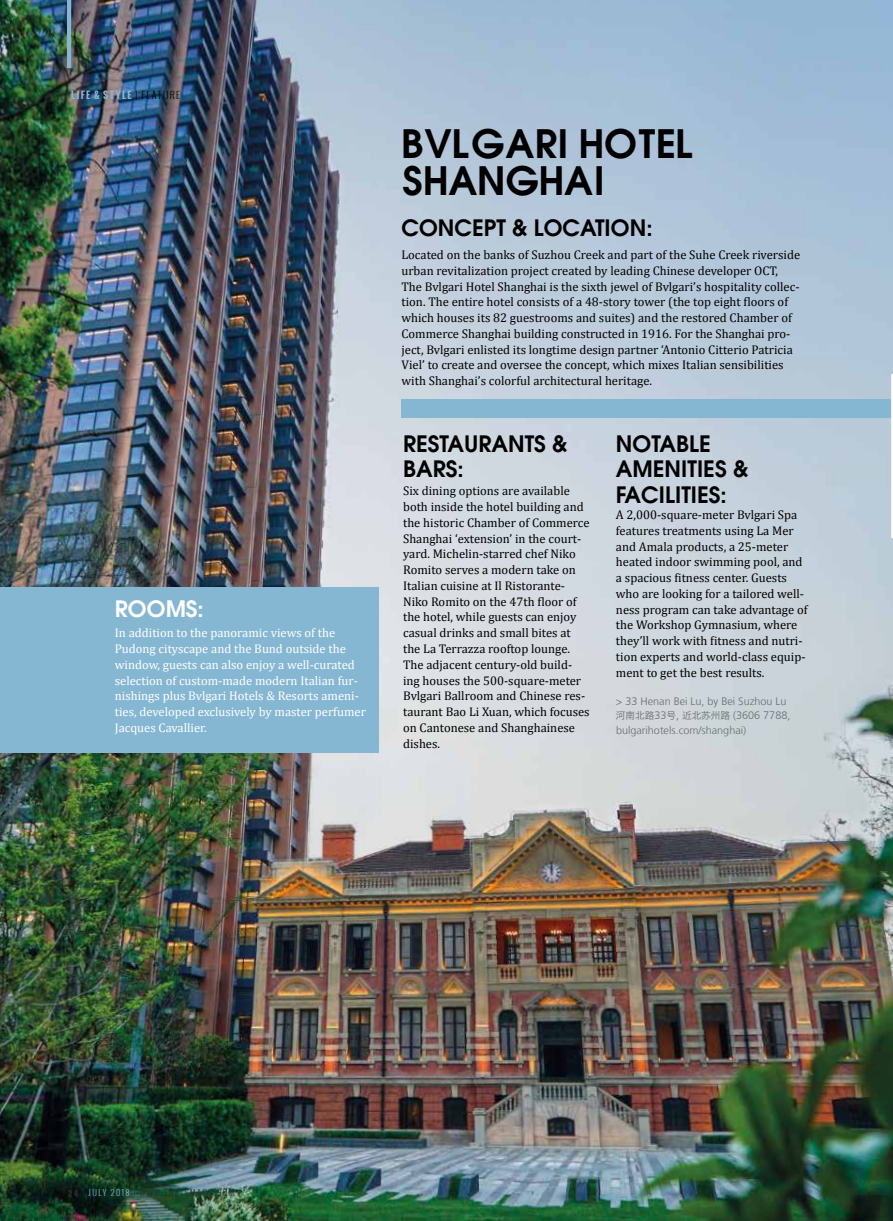
<style>
.page{position:relative;width:893px;height:1221px;background:#fff}
.page>*{position:absolute;margin:0;border:0;box-sizing:border-box;transform-origin:0 0}
.t1{font:36px/37.5px "Avant Garde Demi";color:#000}
.t2{font:600 22.5px/25.5px "Avant Garde";color:#000}
.t3{font:600 22.5px "Avant Garde";color:#fff}
.t4{font:12.6px/15.8px "Cambria";color:#000}
.t5{font:12.6px/15.8px "Cambria";color:#fff}
.t6{font:300 10.8px/14.2px "Frutiger LT";color:#6a6c6c}
.t7{font:700 9.6px "Oswald";letter-spacing:.155em;color:#86b7d2}
.t8{font:300 9.6px "Oswald";color:#000}
.t9{font:300 8.25px "Oswald";letter-spacing:.18em;color:#2b2b2b}
.s1{font-weight:300;color:#000}
.s2{font-family:"Hiragino Sans GB W3";font-weight:400;font-size:9.6px}
.s3{font-weight:700}
.s4{color:#86b7d2}
</style>
<div class="page">
<img style="left:0;top:0;width:893px;height:1220px">
<div style="left:0;top:586px;width:378px;height:166px;background:#86b7d2"></div>
<div style="left:401px;top:400px;width:492px;height:18px;background:#86b7d2"></div>
<svg style="left:891px;top:374px;width:2px;height:164px"></svg>
<hr style="left:67px;top:0;width:4px;height:68px;background:#86b7d2">
<p class="t7" style="left:71px;top:88px;width:88px">LIFE &amp; STYLE <span class="s1">| FEATUR</span></p>
<p class="t8" style="left:176px;top:88px;width:5px">E</p>
<p class="t3" style="left:115px;top:594px;width:91px">ROOMS:</p>
<p class="t5" style="left:115px;top:625px;width:253px">In addition to the panoramic views of the Pudong cityscape and the Bund outside the window, guests can also enjoy a well-curated selection of custom-made modern Italian fur&shy;nishings plus Bvlgari Hotels &amp; Resorts ameni&shy;ties, developed exclusively by master perfumer Jacques Cavallier.</p>
<p class="t1" style="left:401px;top:124px;width:294px">BVLGARI HOTEL<br>SHANGHAI</p>
<p class="t2" style="left:401px;top:214px;width:253px">CONCEPT &amp; LOCATION:</p>
<p class="t4" style="left:401px;top:247px;width:400px">Located on the banks of Suzhou Creek and part of the Suhe Creek riverside urban revitalization project created by leading Chinese developer OCT, The Bvlgari Hotel Shanghai is the sixth jewel of Bvlgari’s hospitality collec&shy;tion. The entire hotel consists of a 48-story tower (the top eight floors of which houses its 82 guestrooms and suites) and the restored Chamber of Commerce Shanghai building constructed in 1916. For the Shanghai pro&shy;ject, Bvlgari enlisted its longtime design partner ‘Antonio Citterio Patricia Viel’ to create and oversee the concept, which mixes Italian sensibilities with Shanghai’s colorful architectural heritage.</p>
<p class="t2" style="left:403px;top:430px;width:166px">RESTAURANTS &amp;<br>BARS:</p>
<p class="t4" style="left:403px;top:483px;width:188px">Six dining options are available both inside the hotel building and the historic Chamber of Commerce<br>Shanghai ‘extension’ in the court&shy;yard. Michelin-starred chef Niko<br>Romito serves a modern take on<br>Italian cuisine at Il Ristorante-<br>Niko Romito on the 47th floor of the hotel, while guests can enjoy casual drinks and small bites at the La Terrazza rooftop lounge.<br>The adjacent century-old build&shy;ing houses the 500-square-meter<br>Bvlgari Ballroom and Chinese res&shy;taurant Bao Li Xuan, which focuses on Cantonese and Shanghainese dishes.</p>
<p class="t2" style="left:616px;top:430px;width:134px">NOTABLE<br>AMENITIES &amp;<br>FACILITIES:</p>
<p class="t4" style="left:616px;top:507px;width:193px">A 2,000-square-meter Bvlgari Spa features treatments using La Mer and Amala products, a 25-meter heated indoor swimming pool, and a spacious fitness center. Guests who are looking for a tailored well&shy;ness program can take advantage of the Workshop Gymnasium, where they’ll work with fitness and nutri&shy;tion experts and world-class equip&shy;ment to get the best results.</p>
<p class="t6" style="left:616px;top:694px;width:176px">&gt; 33 Henan Bei Lu, by Bei Suzhou Lu<span class="s2">河南北路</span>33<span class="s2">号</span>, <span class="s2">近北苏州路</span> (3606 7788, bulgarihotels.com/shanghai)</p>
<p class="t9" style="left:68px;top:1187px;width:129px"><span class="s3">24</span> | <span class="s4">JULY 2018</span> | WWW.THAT SMAG</p>
<p class="t9" style="left:208px;top:1187px;width:26px">S.COM</p>
</div>
